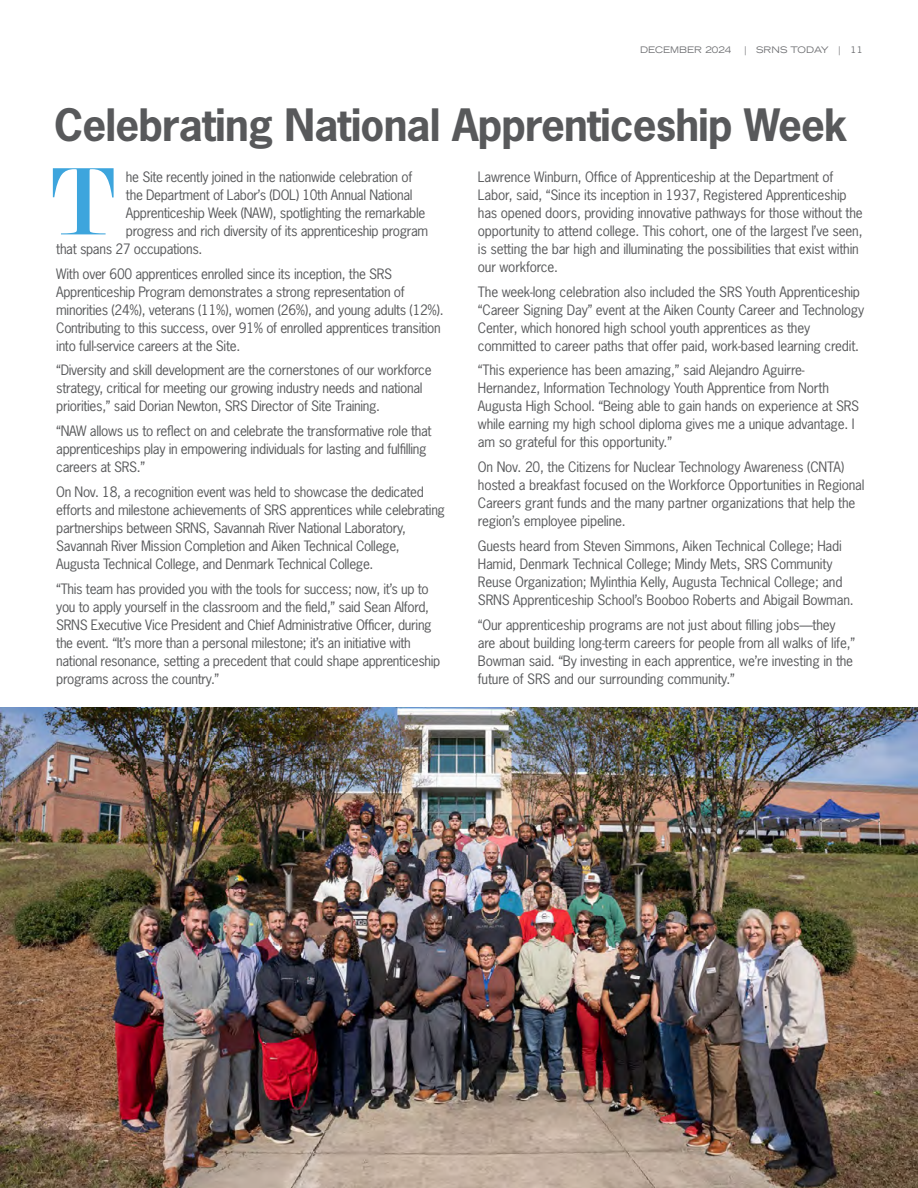
<style>
.page{position:relative;width:918px;height:1188px;background:#fff}
.page>*{position:absolute;margin:0;border:0;box-sizing:border-box;transform-origin:0 0}
.t1{font:700 42px "News Gothic Std";letter-spacing:-.02em;color:#58595b}
.t2{font:13.5px/18px "News Gothic Std";letter-spacing:-.025em;color:#58595b}
.t3{font:expanded 9px "Trade Gothic LT Std";color:#6d6e71}
</style>
<div class="page">
<img style="left:0;top:707px;width:918px;height:481px">
<svg style="left:53px;top:168px;width:61px;height:66px"></svg>
<p class="t3" style="left:640px;top:43px;width:93px">DECEMBER 2024</p>
<p class="t3" style="left:744px;top:43px;width:120px">| SRNS TODAY | 11</p>
<h1 class="t1" style="left:54px;top:97px;width:795px">Celebrating National Apprenticeship Week</h1>
<p class="t2" style="left:478px;top:168px;width:386px">Lawrence Winburn, Office of Apprenticeship at the Department of Labor, said, “Since its inception in 1937, Registered Apprenticeship has opened doors, providing innovative pathways for those without the opportunity to attend college. This cohort, one of the largest I’ve seen, is setting the bar high and illuminating the possibilities that exist within our workforce.</p>
<p class="t2" style="left:478px;top:282px;width:388px">The week-long celebration also included the SRS Youth Apprenticeship “Career Signing Day” event at the Aiken County Career and Technology Center, which honored high school youth apprentices as they committed to career paths that offer paid, work-based learning credit.</p>
<p class="t2" style="left:478px;top:361px;width:383px">“This experience has been amazing,” said Alejandro Aguirre-Hernandez, Information Technology Youth Apprentice from North Augusta High School. “Being able to gain hands on experience at SRS while earning my high school diploma gives me a unique advantage. I am so grateful for this opportunity.”</p>
<p class="t2" style="left:478px;top:458px;width:388px">On Nov. 20, the Citizens for Nuclear Technology Awareness (CNTA) hosted a breakfast focused on the Workforce Opportunities in Regional Careers grant funds and the many partner organizations that help the region’s employee pipeline.</p>
<p class="t2" style="left:478px;top:537px;width:377px">Guests heard from Steven Simmons, Aiken Technical College; Hadi Hamid, Denmark Technical College; Mindy Mets, SRS Community Reuse Organization; Mylinthia Kelly, Augusta Technical College; and SRNS Apprenticeship School’s Booboo Roberts and Abigail Bowman.</p>
<p class="t2" style="left:478px;top:615px;width:379px">“Our apprenticeship programs are not just about filling jobs—they are about building long-term careers for people from all walks of life,” Bowman said. “By investing in each apprentice, we’re investing in the future of SRS and our surrounding community.”</p>
<p class="t2" style="left:126px;top:168px;width:288px">he Site recently joined in the nationwide celebration of</p>
<p class="t2" style="left:126px;top:186px;width:288px">the Department of Labor’s (DOL) 10th Annual National</p>
<p class="t2" style="left:126px;top:204px;width:301px">Apprenticeship Week (NAW), spotlighting the remarkable</p>
<p class="t2" style="left:126px;top:222px;width:304px">progress and rich diversity of its apprenticeship program</p>
<p class="t2" style="left:56px;top:240px;width:148px">that spans 27 occupations.</p>
<p class="t2" style="left:56px;top:264px;width:389px">With over 600 apprentices enrolled since its inception, the SRS Apprenticeship Program demonstrates a strong representation of minorities (24%), veterans (11%), women (26%), and young adults (12%).<br>Contributing to this success, over 91% of enrolled apprentices transition into full-service careers at the Site.</p>
<p class="t2" style="left:56px;top:361px;width:377px">“Diversity and skill development are the cornerstones of our workforce strategy, critical for meeting our growing industry needs and national priorities,” said Dorian Newton, SRS Director of Site Training.</p>
<p class="t2" style="left:56px;top:422px;width:377px">“NAW allows us to reflect on and celebrate the transformative role that apprenticeships play in empowering individuals for lasting and fulfilling careers at SRS.”</p>
<p class="t2" style="left:56px;top:483px;width:390px">On Nov. 18, a recognition event was held to showcase the dedicated efforts and milestone achievements of SRS apprentices while celebrating partnerships between SRNS, Savannah River National Laboratory, Savannah River Mission Completion and Aiken Technical College, Augusta Technical College, and Denmark Technical College.</p>
<p class="t2" style="left:56px;top:579px;width:386px">“This team has provided you with the tools for success; now, it’s up to you to apply yourself in the classroom and the field,” said Sean Alford, SRNS Executive Vice President and Chief Administrative Officer, during the event. “It’s more than a personal milestone; it’s an initiative with national resonance, setting a precedent that could shape apprenticeship programs across the country.”</p>
</div>
